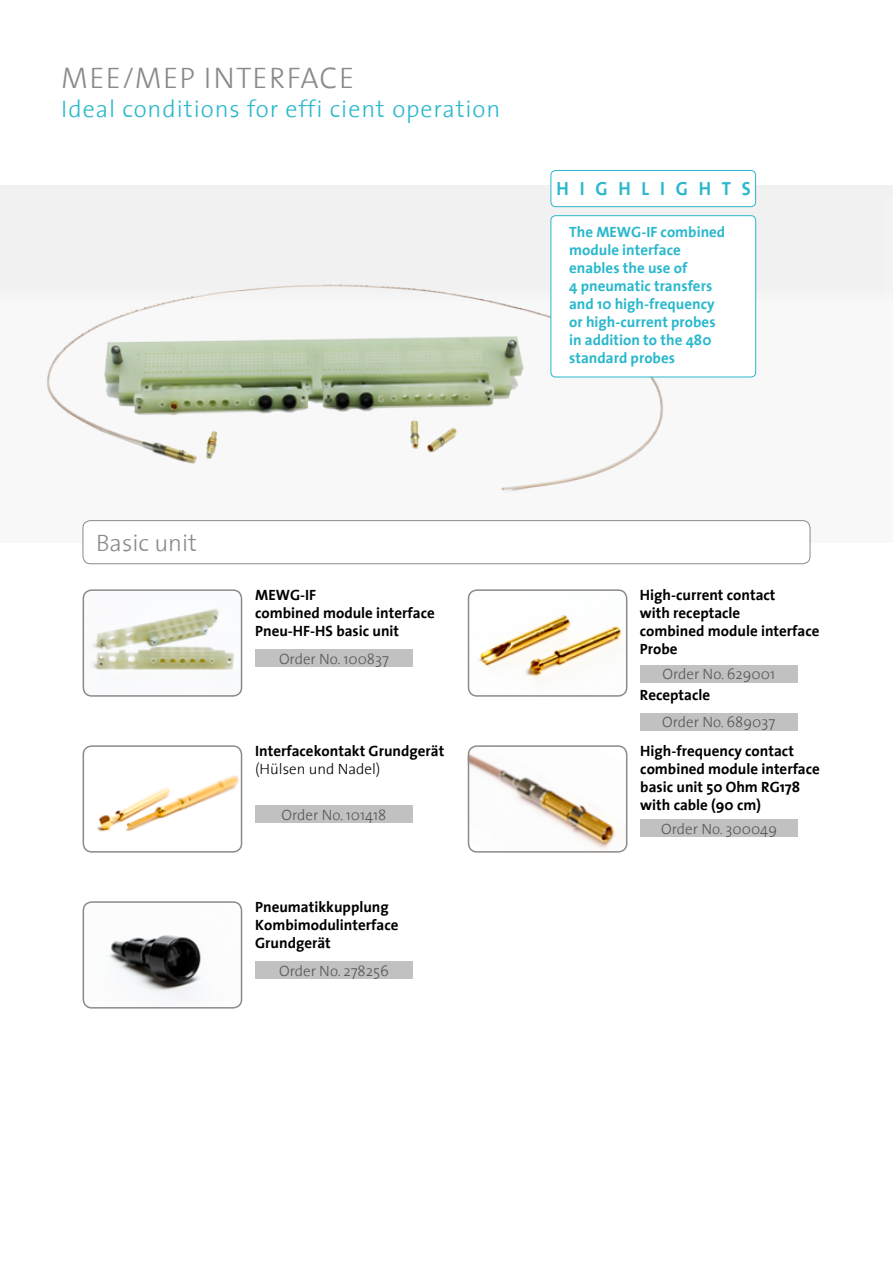
<style>
.page{position:relative;width:893px;height:1263px;background:#fff}
.page>*{position:absolute;margin:0;border:0;box-sizing:border-box;transform-origin:0 0}
.t1{font:300 30px "The Sans";letter-spacing:.04em;color:#8d8988}
.t2{font:300 24px "The Sans";letter-spacing:.04em;color:#29b8cc}
.t3{font:300 24px "The Sans";color:#8d8988}
.t4{font:700 19.05px "The Sans";letter-spacing:.6em;color:#29b8cc;scale:.94 1}
.t5{font:700 15px/18px "The Sans";color:#000}
.t6{font:700 15px/18px "The Sans";color:#29b8cc}
.t7{font:300 15px "The Sans";color:#575756}
.t8{font:300 15px "The Sans";color:#000}
</style>
<div class="page">
<div style="left:0;top:176px;width:893px;height:127px;background:#000;opacity:.03"></div>
<div style="left:83px;top:520px;width:727px;height:44px;border:1px solid #8d8988;border-radius:8px"></div>
<div style="left:551px;top:170px;width:205px;height:37px;background:#fff;border-radius:5px"></div>
<div style="left:550px;top:170px;width:206px;height:37px;border:1px solid #29b8cc;border-radius:5px"></div>
<img style="left:83px;top:592px;width:159px;height:105px">
<div style="left:255px;top:649px;width:158px;height:18px;background:#c1c1c1"></div>
<img style="left:83px;top:746px;width:159px;height:106px">
<div style="left:255px;top:805px;width:158px;height:18px;background:#c1c1c1"></div>
<img style="left:83px;top:901px;width:159px;height:107px">
<div style="left:255px;top:961px;width:158px;height:18px;background:#c1c1c1"></div>
<img style="left:468px;top:590px;width:159px;height:107px">
<div style="left:640px;top:665px;width:158px;height:17px;background:#c1c1c1"></div>
<div style="left:640px;top:713px;width:158px;height:18px;background:#c1c1c1"></div>
<img style="left:468px;top:745px;width:159px;height:107px">
<div style="left:640px;top:819px;width:158px;height:18px;background:#c1c1c1"></div>
<div style="left:83px;top:589px;width:159px;height:108px;border:2px solid #8d8988;border-radius:9px"></div>
<div style="left:83px;top:745px;width:159px;height:108px;border:2px solid #8d8988;border-radius:9px"></div>
<div style="left:83px;top:901px;width:159px;height:107px;border:2px solid #8d8988;border-radius:9px"></div>
<div style="left:468px;top:745px;width:159px;height:108px;border:2px solid #8d8988;border-radius:9px"></div>
<div style="left:468px;top:589px;width:159px;height:108px;border:2px solid #8d8988;border-radius:9px"></div>
<img style="left:22px;top:230px;width:647px;height:263px">
<div style="left:551px;top:216px;width:205px;height:161px;background:#fff;border-radius:5px"></div>
<div style="left:550px;top:215px;width:206px;height:162px;border:1px solid #29b8cc;border-radius:5px"></div>
<h1 class="t1" style="left:61px;top:53px;width:295px">MEE/MEP INTERFACE</h1>
<h2 class="t2" style="left:61px;top:89px;width:441px">Ideal conditions for effi cient operation</h2>
<p class="t4" style="left:557px;top:172px;width:208px">HIGHLIGHTS</p>
<p class="t6" style="left:569px;top:222px;width:158px">The MEWG-IF combined module interface enables the use of<br>4 pneumatic transfers and 10 high-frequency or high-current probes in addition to the 480 standard probes</p>
<h2 class="t3" style="left:96px;top:523px;width:103px">Basic unit</h2>
<p class="t5" style="left:255px;top:586px;width:181px">MEWG-IF<br>combined module interface<br>Pneu-HF-HS basic unit</p>
<p class="t7" style="left:279px;top:646px;width:111px">Order No. 100837</p>
<p class="t5" style="left:255px;top:742px;width:191px">Interfacekontakt Grundgerät</p>
<p class="t8" style="left:255px;top:757px;width:127px">(Hülsen und Nadel)</p>
<p class="t7" style="left:282px;top:802px;width:106px">Order No. 101418</p>
<p class="t5" style="left:255px;top:898px;width:145px">Pneumatikkupplung<br>Kombimodulinterface<br>Grundgerät</p>
<p class="t7" style="left:279px;top:958px;width:111px">Order No. 278256</p>
<p class="t5" style="left:640px;top:586px;width:181px">High-current contact<br>with receptacle<br>combined module interface<br>Probe</p>
<p class="t7" style="left:662px;top:661px;width:114px">Order No. 629001</p>
<p class="t5" style="left:640px;top:685px;width:72px">Receptacle</p>
<p class="t7" style="left:662px;top:710px;width:115px">Order No. 689037</p>
<p class="t5" style="left:640px;top:742px;width:181px">High-frequency contact combined module interface basic unit 50 Ohm RG178 with cable (90 cm)</p>
<p class="t7" style="left:661px;top:816px;width:117px">Order No. 300049</p>
</div>
